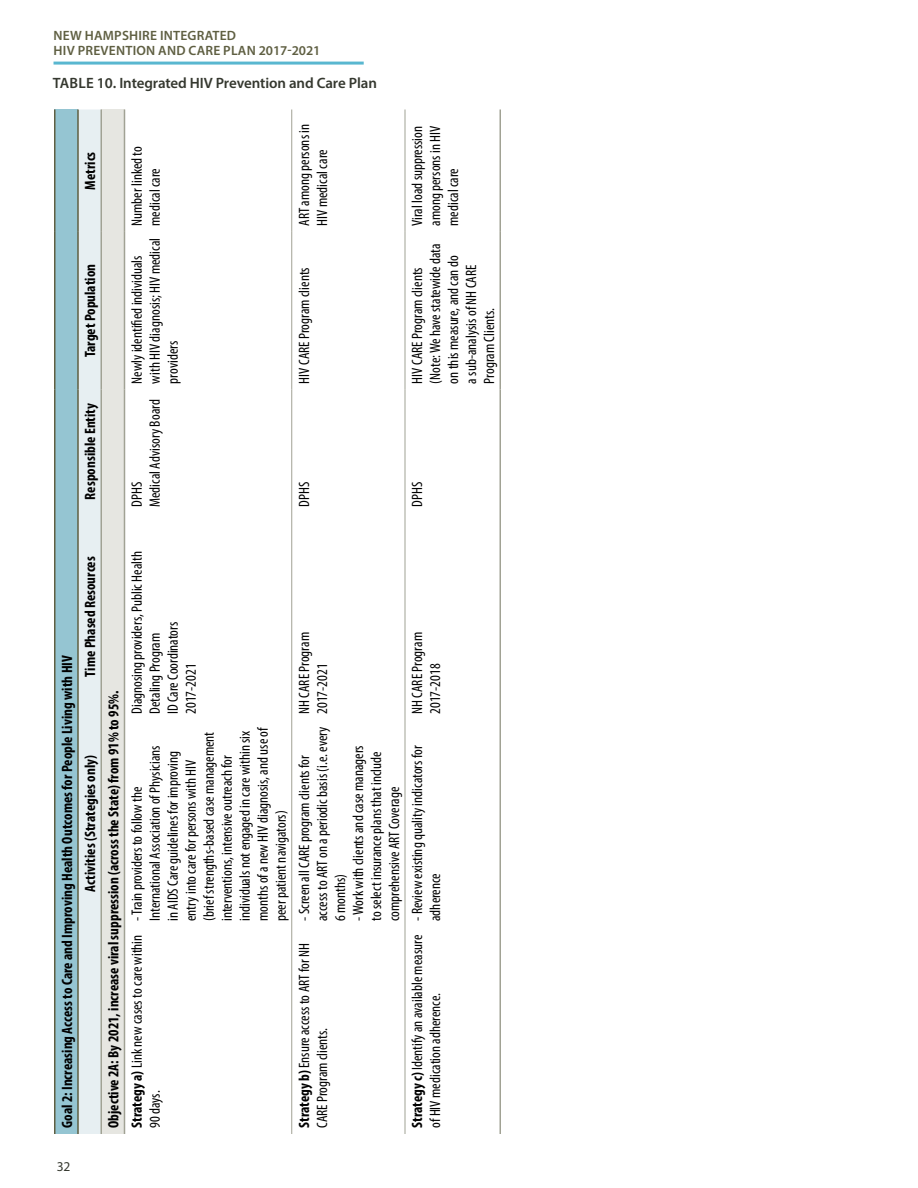
<style>
.page{position:relative;width:918px;height:1188px;background:#fff}
.page>*{position:absolute;margin:0;border:0;box-sizing:border-box;transform-origin:0 0}
.Table_Text{font:condensed 15px/18px "Myriad Pro";color:#000}
.Table_Text-2{font:700 condensed 15px "Myriad Pro";color:#000}
.Figure_Titles{font:600 15px "Myriad Pro";letter-spacing:-.005em;color:#35382f}
.t1{font:600 13.5px/15px "Myriad Pro";letter-spacing:.015em;color:#5f5f42}
.t2{font:13.5px "Myriad Pro";color:#35382f}
.s1{font-weight:700}
</style>
<div class="page">
<hr style="left:54px;top:62px;width:310px;height:3px;background:#59b7d0">
<div style="left:55px;top:110px;width:23px;height:1024px;background:#95c5d2"></div>
<div style="left:79px;top:110px;width:21px;height:1024px;background:#e7eff2"></div>
<div style="left:101px;top:110px;width:23px;height:1024px;background:#e6e6e1"></div>
<hr style="left:54px;top:927px;width:2px;height:207px;background:#5f5f42">
<hr style="left:54px;top:720px;width:2px;height:207px;background:#5f5f42">
<hr style="left:54px;top:513px;width:2px;height:207px;background:#5f5f42">
<hr style="left:54px;top:390px;width:2px;height:123px;background:#5f5f42">
<hr style="left:54px;top:232px;width:2px;height:158px;background:#5f5f42">
<hr style="left:54px;top:110px;width:2px;height:122px;background:#5f5f42">
<hr style="left:77px;top:927px;width:2px;height:207px;background:#5f5f42">
<hr style="left:77px;top:720px;width:2px;height:207px;background:#5f5f42">
<hr style="left:77px;top:513px;width:2px;height:207px;background:#5f5f42">
<hr style="left:77px;top:390px;width:2px;height:123px;background:#5f5f42">
<hr style="left:77px;top:232px;width:2px;height:158px;background:#5f5f42">
<hr style="left:77px;top:110px;width:2px;height:122px;background:#5f5f42">
<hr style="left:291px;top:927px;width:1px;height:207px;background:#a1a294">
<hr style="left:291px;top:720px;width:1px;height:207px;background:#a1a294">
<hr style="left:291px;top:513px;width:1px;height:207px;background:#a1a294">
<hr style="left:291px;top:390px;width:1px;height:123px;background:#a1a294">
<hr style="left:291px;top:232px;width:1px;height:158px;background:#a1a294">
<hr style="left:291px;top:110px;width:1px;height:122px;background:#a1a294">
<hr style="left:405px;top:927px;width:1px;height:207px;background:#a1a294">
<hr style="left:405px;top:720px;width:1px;height:207px;background:#a1a294">
<hr style="left:405px;top:513px;width:1px;height:207px;background:#a1a294">
<hr style="left:405px;top:390px;width:1px;height:123px;background:#a1a294">
<hr style="left:405px;top:232px;width:1px;height:158px;background:#a1a294">
<hr style="left:405px;top:110px;width:1px;height:122px;background:#a1a294">
<hr style="left:100px;top:927px;width:2px;height:207px;background:#a1a294">
<hr style="left:100px;top:720px;width:2px;height:207px;background:#a1a294">
<hr style="left:100px;top:513px;width:2px;height:207px;background:#a1a294">
<hr style="left:100px;top:390px;width:2px;height:123px;background:#a1a294">
<hr style="left:100px;top:232px;width:2px;height:158px;background:#a1a294">
<hr style="left:100px;top:110px;width:2px;height:122px;background:#a1a294">
<hr style="left:124px;top:927px;width:1px;height:207px;background:#a1a294">
<hr style="left:124px;top:720px;width:1px;height:207px;background:#a1a294">
<hr style="left:124px;top:513px;width:1px;height:207px;background:#a1a294">
<hr style="left:124px;top:390px;width:1px;height:123px;background:#a1a294">
<hr style="left:124px;top:232px;width:1px;height:158px;background:#a1a294">
<hr style="left:124px;top:110px;width:1px;height:122px;background:#a1a294">
<hr style="left:500px;top:927px;width:1px;height:207px;background:#a1a294">
<hr style="left:500px;top:720px;width:1px;height:207px;background:#a1a294">
<hr style="left:500px;top:513px;width:1px;height:207px;background:#a1a294">
<hr style="left:500px;top:390px;width:1px;height:123px;background:#a1a294">
<hr style="left:500px;top:232px;width:1px;height:158px;background:#a1a294">
<hr style="left:500px;top:110px;width:1px;height:122px;background:#a1a294">
<p class="t1" style="left:54px;top:27px;width:268px">NEW HAMPSHIRE INTEGRATED<br>HIV PREVENTION AND CARE PLAN 2017-2021</p>
<p class="Figure_Titles" style="left:53px;top:73px;width:326px">TABLE 10. Integrated HIV Prevention and Care Plan</p>
<p class="Table_Text-2" style="left:81px;top:190px;width:39px;rotate:-90deg">Metrics</p>
<p class="Table_Text-2" style="left:81px;top:357px;width:95px;rotate:-90deg">Target Population</p>
<p class="Table_Text-2" style="left:81px;top:500px;width:98px;rotate:-90deg">Responsible Entity</p>
<p class="Table_Text" style="left:128px;top:226px;width:81px;rotate:-90deg">Number linked to medical care</p>
<p class="Table_Text" style="left:128px;top:384px;width:147px;rotate:-90deg">Newly identified individuals with HIV diagnosis; HIV medical providers</p>
<p class="Table_Text" style="left:146px;top:507px;width:109px;rotate:-90deg">Medical Advisory Board</p>
<p class="Table_Text" style="left:128px;top:507px;width:27px;rotate:-90deg">DPHS</p>
<p class="Table_Text" style="left:295px;top:226px;width:103px;rotate:-90deg">ART among persons in<br>HIV medical care</p>
<p class="Table_Text" style="left:295px;top:384px;width:118px;rotate:-90deg">HIV CARE Program clients</p>
<p class="Table_Text" style="left:295px;top:507px;width:27px;rotate:-90deg">DPHS</p>
<p class="Table_Text" style="left:408px;top:226px;width:102px;text-align:justify;rotate:-90deg">Viral load suppression among persons in HIV medical care</p>
<p class="Table_Text" style="left:408px;top:384px;width:141px;rotate:-90deg">HIV CARE Program clients (Note: We have statewide data on this measure, and can do<br>a sub-analysis of NH CARE<br>Program Clients.</p>
<p class="Table_Text" style="left:408px;top:507px;width:27px;rotate:-90deg">DPHS</p>
<p class="Table_Text-2" style="left:58px;top:1128px;width:474px;rotate:-90deg">Goal 2: Increasing Access to Care and Improving Health Outcomes for People Living with HIV</p>
<p class="Table_Text-2" style="left:81px;top:677px;width:122px;rotate:-90deg">Time Phased Resources</p>
<p class="Table_Text-2" style="left:81px;top:892px;width:138px;rotate:-90deg">Activities (Strategies only)</p>
<p class="Table_Text-2" style="left:104px;top:1128px;width:439px;rotate:-90deg">Objective 2A: By 2021, increase viral suppression (across the State) from 91% to 95%.</p>
<p class="Table_Text" style="left:128px;top:714px;width:164px;rotate:-90deg">Diagnosing providers, Public Health<br>Detaling Program<br>ID Care Coordinators</p>
<p class="Table_Text" style="left:182px;top:714px;width:52px;rotate:-90deg">2017-2021</p>
<p class="Table_Text" style="left:128px;top:921px;width:196px;rotate:-90deg">- Train providers to follow the International Association of Physicians<br>in AIDS Care guidelines for improving entry into care for persons with HIV<br>(brief strengths-based case management interventions, intensive outreach for individuals not engaged in care within six months of a new HIV diagnosis, and use of peer patient navigators)</p>
<p class="Table_Text" style="left:128px;top:1128px;width:195px;rotate:-90deg"><span class="s1">Strategy a)</span> Link new cases to care within<br>90 days.</p>
<p class="Table_Text" style="left:295px;top:714px;width:83px;rotate:-90deg">NH CARE Program</p>
<p class="Table_Text" style="left:313px;top:714px;width:52px;rotate:-90deg">2017-2021</p>
<p class="Table_Text" style="left:295px;top:921px;width:196px;rotate:-90deg">- Screen all CARE program clients for access to ART on a periodic basis (i.e. every<br>6 months)</p>
<p class="Table_Text" style="left:349px;top:921px;width:177px;rotate:-90deg">- Work with clients and case managers to select insurance plans that include comprehensive ART Coverage</p>
<p class="Table_Text" style="left:295px;top:1128px;width:186px;rotate:-90deg"><span class="s1">Strategy b)</span> Ensure access to ART for NH<br>CARE Program clients.</p>
<p class="Table_Text" style="left:408px;top:714px;width:83px;rotate:-90deg">NH CARE Program</p>
<p class="Table_Text" style="left:426px;top:714px;width:52px;rotate:-90deg">2017-2018</p>
<p class="Table_Text" style="left:408px;top:921px;width:177px;rotate:-90deg">- Review existing quality indicators for adherence</p>
<p class="Table_Text" style="left:408px;top:1128px;width:194px;rotate:-90deg"><span class="s1">Strategy c)</span> Identify an available measure of HIV medication adherence.</p>
<p class="t2" style="left:57px;top:1158px;width:15px">32</p>
</div>
